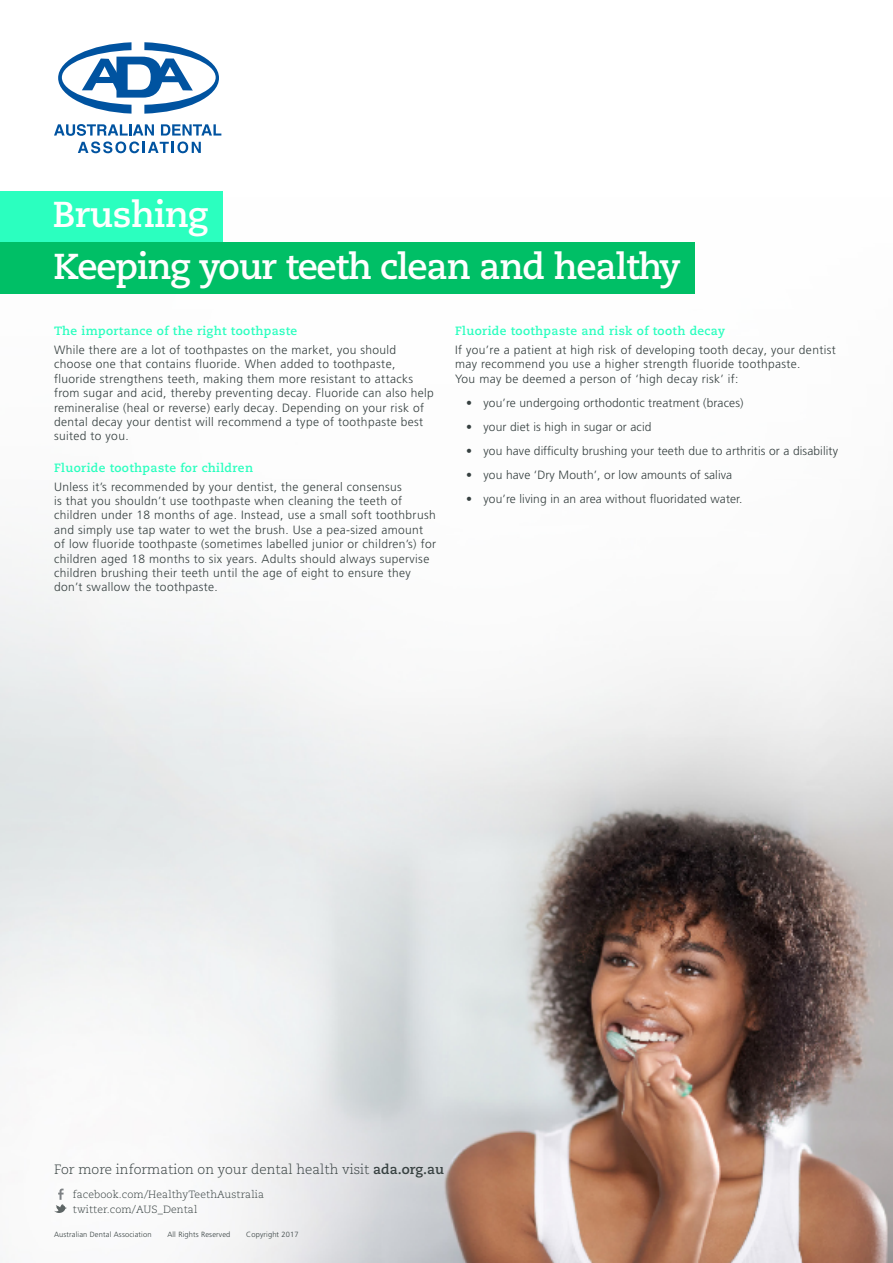
<style>
.page{position:relative;width:893px;height:1263px;background:#fff}
.page>*{position:absolute;margin:0;border:0;box-sizing:border-box;transform-origin:0 0}
.t1{font:700 36px/51.2px "Caecilia LT Std";letter-spacing:-.03em;color:#fff}
.t2{font:300 13.5px "Caecilia LT Std";color:#364040}
.t3{font:300 12px/14.4px "Frutiger LT Pro";letter-spacing:.03em;color:#364040}
.t4{font:300 12px "Frutiger LT Pro";letter-spacing:.01em;color:#364040}
.t5{font:700 12px "Caecilia LT Std";letter-spacing:.03em;color:#2bffbf}
.t6{font:300 10.5px/15px "Caecilia LT Std";letter-spacing:.01em;color:#364040}
.t7{font:300 7.5px "Frutiger LT Pro";letter-spacing:.02em;color:#364040}
.s1{font-weight:700}
</style>
<div class="page">
<img style="left:0;top:772px;width:893px;height:491px">
<svg style="left:54px;top:124px;width:167px;height:29px"></svg>
<svg style="left:58px;top:42px;width:161px;height:72px"></svg>
<svg style="left:54px;top:1188px;width:13px;height:27px"></svg>
<div style="left:0;top:191px;width:223px;height:52px;background:#2bffbf"></div>
<div style="left:0;top:242px;width:694px;height:52px;background:#00bf66"></div>
<h1 class="t1" style="left:53px;top:192px;width:630px">Brushing<br>Keeping your teeth clean and healthy</h1>
<p class="t5" style="left:54px;top:326px;width:245px">The importance of the right toothpaste</p>
<p class="t3" style="left:54px;top:343px;width:381px">While there are a lot of toothpastes on the market, you should choose one that contains fluoride. When added to toothpaste, fluoride strengthens teeth, making them more resistant to attacks from sugar and acid, thereby preventing decay. Fluoride can also help remineralise (heal or reverse) early decay. Depending on your risk of dental decay your dentist will recommend a type of toothpaste best suited to you.</p>
<p class="t5" style="left:54px;top:462px;width:201px">Fluoride toothpaste for children</p>
<p class="t3" style="left:54px;top:480px;width:384px">Unless it’s recommended by your dentist, the general consensus<br>is that you shouldn’t use toothpaste when cleaning the teeth of children under 18 months of age. Instead, use a small soft toothbrush and simply use tap water to wet the brush. Use a pea-sized amount of low fluoride toothpaste (sometimes labelled junior or children’s) for children aged 18 months to six years. Adults should always supervise children brushing their teeth until the age of eight to ensure they don’t swallow the toothpaste.</p>
<p class="t5" style="left:455px;top:326px;width:272px">Fluoride toothpaste and risk of tooth decay</p>
<p class="t3" style="left:455px;top:343px;width:382px">If you’re a patient at high risk of developing tooth decay, your dentist may recommend you use a higher strength fluoride toothpaste.<br>You may be deemed a person of ‘high decay risk’ if:</p>
<p class="t4" style="left:466px;top:398px;width:279px">• you’re undergoing orthodontic treatment (braces)</p>
<p class="t4" style="left:466px;top:422px;width:187px">• your diet is high in sugar or acid</p>
<p class="t4" style="left:466px;top:446px;width:373px">• you have difficulty brushing your teeth due to arthritis or a disability</p>
<p class="t4" style="left:466px;top:470px;width:268px">• you have ‘Dry Mouth’, or low amounts of saliva</p>
<p class="t4" style="left:466px;top:494px;width:278px">• you’re living in an area without fluoridated water.</p>
<p class="t2" style="left:54px;top:1163px;width:392px">For more information on your dental health visit <span class="s1">ada.org.au</span></p>
<p class="t6" style="left:73px;top:1187px;width:193px">facebook.com/HealthyTeethAustralia twitter.com/AUS_Dental</p>
<p class="t7" style="left:54px;top:1231px;width:99px">Australian Dental Association</p>
<p class="t7" style="left:167px;top:1231px;width:65px">All Rights Reserved</p>
<p class="t7" style="left:246px;top:1231px;width:54px">Copyright 2017</p>
</div>
